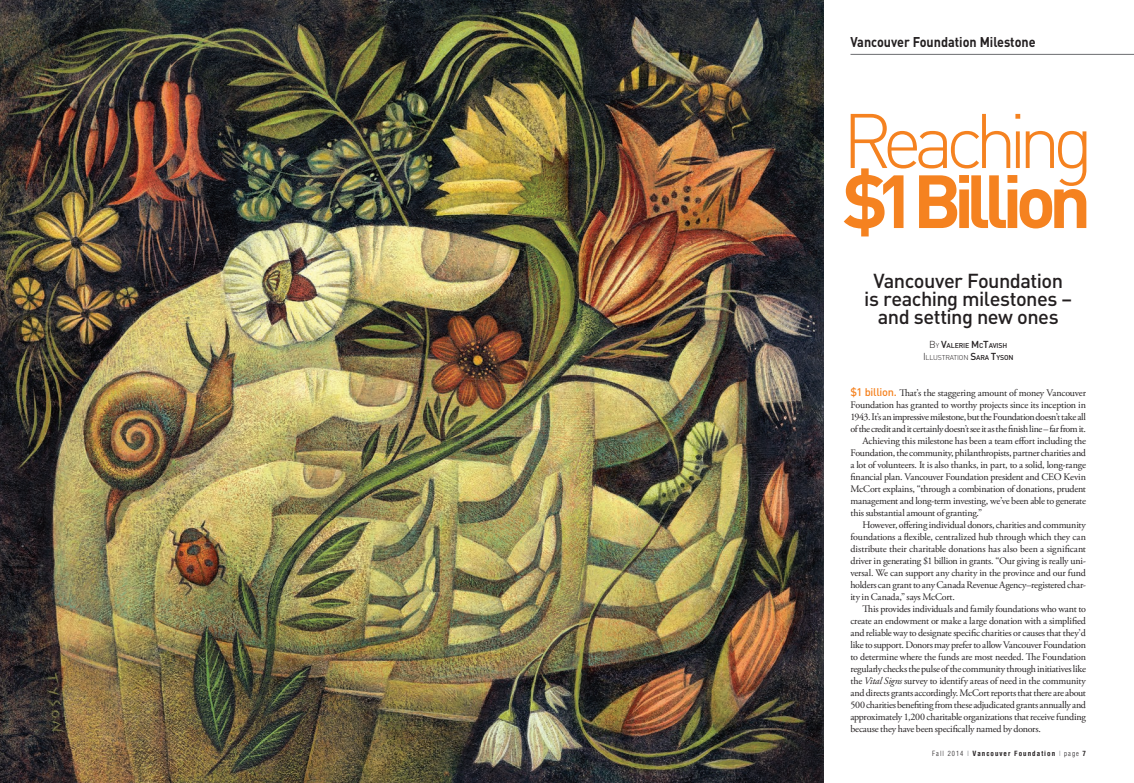
<style>
.page{position:relative;width:1134px;height:783px;background:#fff}
.page>*{position:absolute;margin:0;border:0;box-sizing:border-box;transform-origin:0 0}
.t1{font:300 76px "DIN";letter-spacing:-.11em;color:#f58220}
.t2{font:700 74px "DIN";letter-spacing:-.09em;color:#f58220}
.t3{font:500 20px/18px "DIN";letter-spacing:-.025em;color:#231f20;text-align:center}
.t4{font:700 14px "DIN";color:#231f20;scale:.9 1}
.t5{font:10px "Adobe Garamond Pro";letter-spacing:-.02em;color:#231f20}
.t6{font:10px "Adobe Garamond Pro";letter-spacing:-.045em;color:#231f20}
.t7{font:500 7px/12px "DIN";letter-spacing:-.02em;color:#231f20;text-align:center}
.t8{font:700 condensed 7px "Helvetica";letter-spacing:.145em;color:#231f20}
.s1{font-weight:300;font-size:10px}
.s2{font-weight:300}
.s3{font-size:10px}
.s4{font-family:"DIN";font-weight:500;font-size:11px;color:#f58220}
.s5{font-style:italic}
.s6{font-weight:400;color:#939598}
</style>
<div class="page">
<hr style="left:850px;top:54px;width:284px;height:1px;background:#6c6d70">
<img style="left:0;top:0;width:824px;height:783px">
<p class="t4" style="left:850px;top:33px;width:207px">Vancouver Foundation Milestone</p>
<p class="t1" style="left:842px;top:90px;width:253px">Reaching</p>
<p class="t2" style="left:842px;top:152px;width:250px">$1Billion</p>
<p class="t3" style="left:864px;top:271px;width:209px">Vancouver Foundation is reaching milestones – and setting new ones</p>
<p class="t7" style="left:923px;top:339px;width:92px"><span class="s1">B</span><span class="s2">Y</span> <span class="s3">V</span>ALERIE <span class="s3">M</span>C<span class="s3">T</span>AVISH<br><span class="s1">I</span><span class="s2">LLUSTRATI ON</span> <span class="s3">S</span>ARA <span class="s3">T</span>YSON</p>
<p class="t5" style="left:850px;top:387px;width:237px"><span class="s4">$1 billion.</span> That’s the staggering amount of money Vancouver</p>
<p class="t5" style="left:850px;top:399px;width:237px">Foundation has granted to worthy projects since its inception in</p>
<p class="t6" style="left:850px;top:411px;width:237px">1943. It’s an impressive milestone, but the Foundation doesn’t take all</p>
<p class="t5" style="left:850px;top:423px;width:237px">of the credit and it certainly doesn’t see it as the finish line – far from it.</p>
<p class="t5" style="left:862px;top:435px;width:225px">Achieving this milestone has been a team effort including the</p>
<p class="t5" style="left:850px;top:447px;width:237px">Foundation, the community, philanthropists, partner charities and</p>
<p class="t5" style="left:850px;top:459px;width:237px">a lot of volunteers. It is also thanks, in part, to a solid, long-range</p>
<p class="t5" style="left:850px;top:471px;width:237px">financial plan. Vancouver Foundation president and CEO Kevin</p>
<p class="t5" style="left:850px;top:483px;width:237px">McCort explains, “through a combination of donations, prudent</p>
<p class="t5" style="left:850px;top:495px;width:237px">management and long-term investing, we’ve been able to generate</p>
<p class="t5" style="left:850px;top:507px;width:133px">this substantial amount of granting.”</p>
<p class="t5" style="left:862px;top:519px;width:225px">However, offering individual donors, charities and community</p>
<p class="t5" style="left:850px;top:531px;width:237px">foundations a flexible, centralized hub through which they can</p>
<p class="t5" style="left:850px;top:543px;width:237px">distribute their charitable donations has also been a significant</p>
<p class="t5" style="left:850px;top:555px;width:237px">driver in generating $1 billion in grants. “Our giving is really uni-</p>
<p class="t5" style="left:850px;top:567px;width:237px">versal. We can support any charity in the province and our fund</p>
<p class="t5" style="left:850px;top:579px;width:237px">holders can grant to any Canada Revenue Agency–registered char-</p>
<p class="t5" style="left:850px;top:591px;width:106px">ity in Canada,” says McCort.</p>
<p class="t5" style="left:862px;top:603px;width:225px">This provides individuals and family foundations who want to</p>
<p class="t5" style="left:850px;top:615px;width:237px">create an endowment or make a large donation with a simplified</p>
<p class="t5" style="left:850px;top:627px;width:237px">and reliable way to designate specific charities or causes that they’d</p>
<p class="t5" style="left:850px;top:639px;width:237px">like to support. Donors may prefer to allow Vancouver Foundation</p>
<p class="t5" style="left:850px;top:651px;width:237px">to determine where the funds are most needed. The Foundation</p>
<p class="t5" style="left:850px;top:663px;width:237px">regularly checks the pulse of the community through initiatives like</p>
<p class="t5" style="left:850px;top:675px;width:237px">the <span class="s5">Vital Signs</span> survey to identify areas of need in the community</p>
<p class="t5" style="left:850px;top:687px;width:237px">and directs grants accordingly. McCort reports that there are about</p>
<p class="t5" style="left:850px;top:699px;width:237px">500 charities benefiting from these adjudicated grants annually and</p>
<p class="t5" style="left:850px;top:711px;width:237px">approximately 1,200 charitable organizations that receive funding</p>
<p class="t5" style="left:850px;top:723px;width:192px">because they have been specifically named by donors.</p>
<p class="t8" style="left:932px;top:749px;width:155px"><span class="s2">Fall 2014</span> <span class="s6">I</span> Vancouver Foundation <span class="s6">l</span> <span class="s2">page</span> 7</p>
</div>
